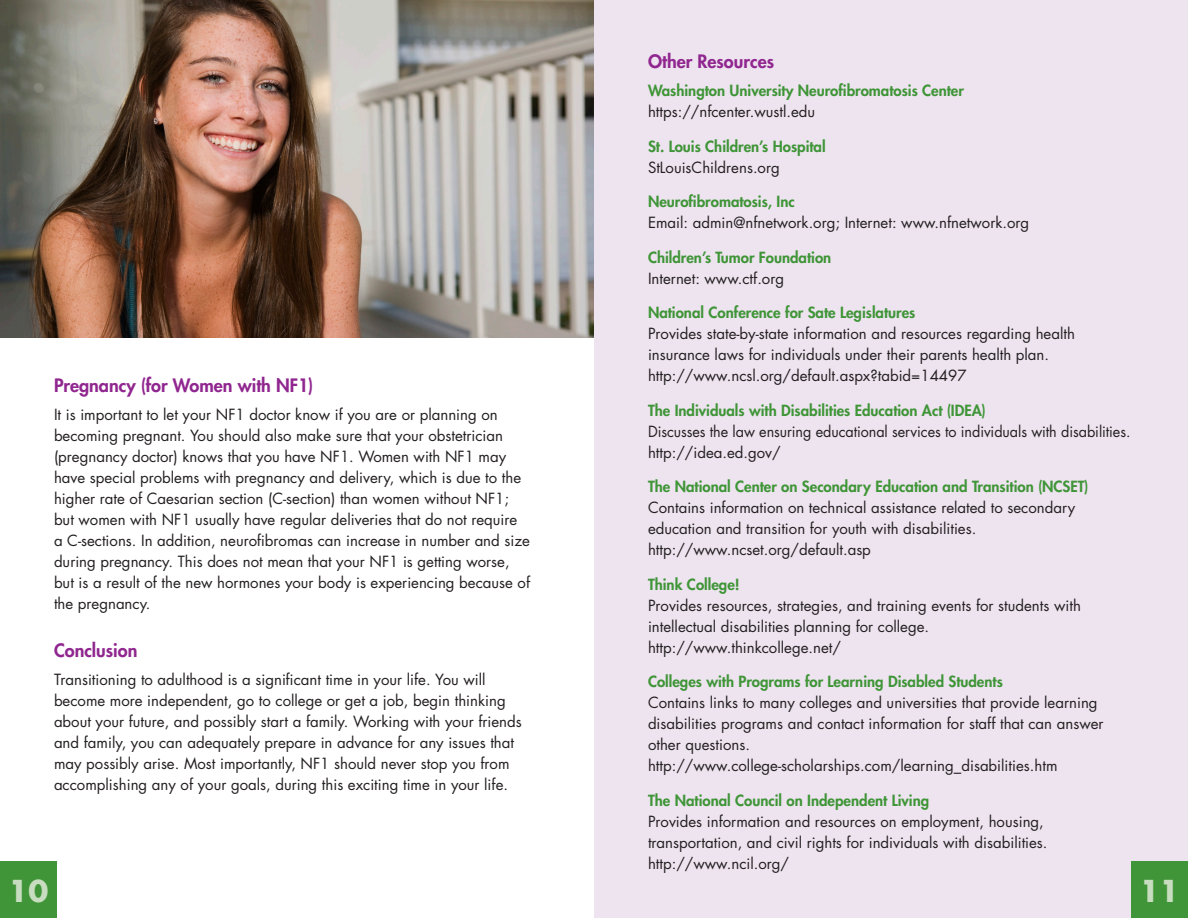
<style>
.page{position:relative;width:1188px;height:918px;background:#fff}
.page>*{position:absolute;margin:0;border:0;box-sizing:border-box;transform-origin:0 0}
.t1{font:700 33px "Futura";color:#c8ddc0}
.t2{font:800 18px "Futura";color:#90268f}
.t3{font:15px/21px "Futura";color:#231f20}
.t4{font:800 15px "Futura";color:#3f9537}
.t5{font:15px/21px "Futura";color:#231f20;scale:.96 1}
</style>
<div class="page">
<div style="left:594px;top:0;width:594px;height:918px;background:#eee4f0"></div>
<div style="left:0;top:861px;width:57px;height:57px;background:#3f9537"></div>
<div style="left:1131px;top:861px;width:57px;height:57px;background:#3f9537"></div>
<img style="left:0;top:0;width:594px;height:338px">
<p class="t2" style="left:54px;top:374px;width:261px">Pregnancy (for Women with NF1)</p>
<p class="t3" style="left:54px;top:404px;width:478px">It is important to let your NF1 doctor know if you are or planning on becoming pregnant. You should also make sure that your obstetrician (pregnancy doctor) knows that you have NF1. Women with NF1 may have special problems with pregnancy and delivery, which is due to the higher rate of Caesarian section (C-section) than women without NF1; but women with NF1 usually have regular deliveries that do not require<br>a C-sections. In addition, neurofibromas can increase in number and size during pregnancy. This does not mean that your NF1 is getting worse, but is a result of the new hormones your body is experiencing because of the pregnancy.</p>
<p class="t2" style="left:54px;top:638px;width:85px">Conclusion</p>
<p class="t3" style="left:54px;top:669px;width:469px">Transitioning to adulthood is a significant time in your life. You will become more independent, go to college or get a job, begin thinking about your future, and possibly start a family. Working with your friends and family, you can adequately prepare in advance for any issues that may possibly arise. Most importantly, NF1 should never stop you from accomplishing any of your goals, during this exciting time in your life.</p>
<p class="t2" style="left:648px;top:50px;width:128px">Other Resources</p>
<p class="t4" style="left:648px;top:81px;width:317px">Washington University Neurofibromatosis Center</p>
<p class="t3" style="left:648px;top:101px;width:169px">https://nfcenter.wustl.edu</p>
<p class="t4" style="left:648px;top:136px;width:179px">St. Louis Children’s Hospital</p>
<p class="t3" style="left:648px;top:156px;width:133px">StLouisChildrens.org</p>
<p class="t4" style="left:648px;top:192px;width:148px">Neurofibromatosis, Inc</p>
<p class="t3" style="left:648px;top:212px;width:383px">Email: admin@nfnetwork.org; Internet: www.nfnetwork.org</p>
<p class="t4" style="left:648px;top:247px;width:185px">Children’s Tumor Foundation</p>
<p class="t3" style="left:648px;top:267px;width:138px">Internet: www.ctf.org</p>
<p class="t4" style="left:648px;top:303px;width:269px">National Conference for Sate Legislatures</p>
<p class="t3" style="left:648px;top:323px;width:428px">Provides state-by-state information and resources regarding health insurance laws for individuals under their parents health plan. http://www.ncsl.org/default.aspx?tabid=14497</p>
<p class="t4" style="left:648px;top:400px;width:339px">The Individuals with Disabilities Education Act (IDEA)</p>
<p class="t5" style="left:648px;top:420px;width:504px">Discusses the law ensuring educational services to individuals with disabilities. http://idea.ed.gov/</p>
<p class="t4" style="left:648px;top:477px;width:442px">The National Center on Secondary Education and Transition (NCSET)</p>
<p class="t3" style="left:648px;top:497px;width:429px">Contains information on technical assistance related to secondary education and transition for youth with disabilities. http://www.ncset.org/default.asp</p>
<p class="t4" style="left:648px;top:574px;width:93px">Think College!</p>
<p class="t3" style="left:648px;top:594px;width:434px">Provides resources, strategies, and training events for students with intellectual disabilities planning for college. http://www.thinkcollege.net/</p>
<p class="t4" style="left:648px;top:672px;width:356px">Colleges with Programs for Learning Disabled Students</p>
<p class="t3" style="left:648px;top:692px;width:457px">Contains links to many colleges and universities that provide learning disabilities programs and contact information for staff that can answer other questions. http://www.college-scholarships.com/learning_disabilities.htm</p>
<p class="t4" style="left:648px;top:790px;width:283px">The National Council on Independent Living</p>
<p class="t3" style="left:648px;top:810px;width:401px">Provides information and resources on employment, housing, transportation, and civil rights for individuals with disabilities. http://www.ncil.org/</p>
<h1 class="t1" style="left:9px;top:876px;width:41px">10</h1>
<h1 class="t1" style="left:1140px;top:876px;width:41px">11</h1>
</div>
